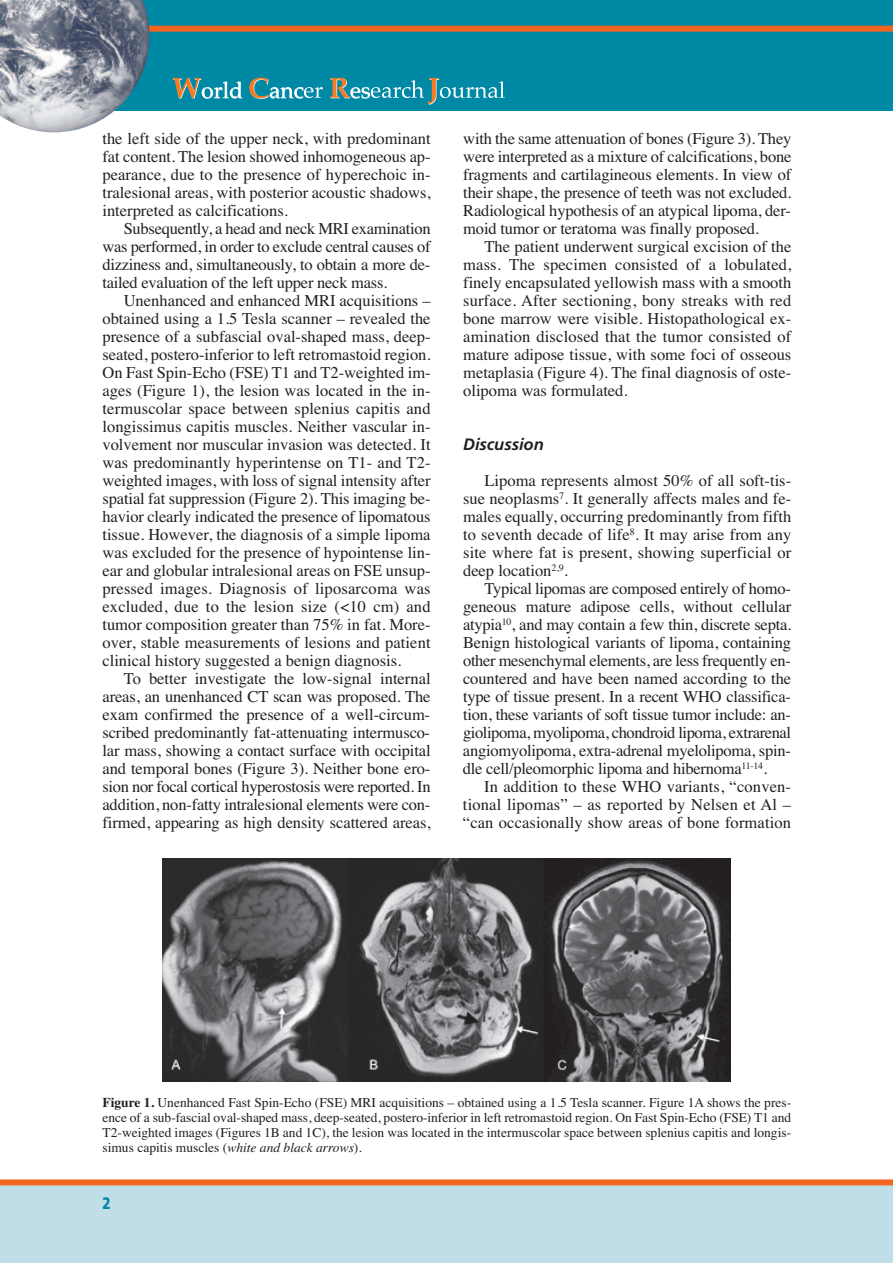
<style>
.page{position:relative;width:893px;height:1263px;background:#fff}
.page>*{position:absolute;margin:0;border:0;box-sizing:border-box;transform-origin:0 0}
.t1{font:16.5px/18px "Times";color:#231f20;text-align:justify}
.t2{font:italic 700 16.5px "Frutiger";color:#231f20}
.t3{font:900 16.5px "Frutiger";color:#0089a5;scale:.82 1}
.t4{font:13.5px/15px "Times";color:#231f20;text-align:justify}
.s1{font-weight:700}
.s2{font-style:italic}
</style>
<div class="page">
<div style="left:0;top:1180px;width:893px;height:83px;background:#c0dee8"></div>
<div style="left:0;top:0;width:893px;height:111px;background:#0089a5"></div>
<svg style="left:173px;top:78px;width:70px;height:21px"></svg>
<svg style="left:249px;top:78px;width:74px;height:21px"></svg>
<svg style="left:330px;top:78px;width:175px;height:27px"></svg>
<div style="left:0;top:26px;width:893px;height:6px;background:#f36621"></div>
<div style="left:0;top:1179px;width:893px;height:6px;background:#f36621"></div>
<img style="left:0;top:0;width:150px;height:132px">
<img style="left:163px;top:858px;width:567px;height:223px">
<p class="t1" style="left:102px;top:129px;width:330px">the left side of the upper neck, with predominant fat content. The lesion showed inhomogeneous ap&shy;pearance, due to the presence of hyperechoic in&shy;tralesional areas, with posterior acoustic shadows, interpreted as calcifications.</p>
<p class="t1" style="left:102px;top:219px;width:330px;text-indent:21px">Subsequently, a head and neck MRI examination was performed, in order to exclude central causes of dizziness and, simultaneously, to obtain a more de&shy;tailed evaluation of the left upper neck mass.</p>
<p class="t1" style="left:102px;top:291px;width:330px;text-indent:21px">Unenhanced and enhanced MRI acquisitions – obtained using a 1.5 Tesla scanner – revealed the presence of a subfascial oval-shaped mass, deep&shy;seated, postero-inferior to left retromastoid region.<br>On Fast Spin-Echo (FSE) T1 and T2-weighted im&shy;ages (Figure 1), the lesion was located in the in&shy;termuscolar space between splenius capitis and longissimus capitis muscles. Neither vascular in&shy;volvement nor muscular invasion was detected. It was predominantly hyperintense on T1- and T2- weighted images, with loss of signal intensity after spatial fat suppression (Figure 2). This imaging be&shy;havior clearly indicated the presence of lipomatous tissue. However, the diagnosis of a simple lipoma was excluded for the presence of hypointense lin&shy;ear and globular intralesional areas on FSE unsup&shy;pressed images. Diagnosis of liposarcoma was excluded, due to the lesion size (&lt;10 cm) and tumor composition greater than 75% in fat. More&shy;over, stable measurements of lesions and patient clinical history suggested a benign diagnosis.</p>
<p class="t1" style="left:102px;top:669px;width:330px;text-indent:21px">To better investigate the low-signal internal areas, an unenhanced CT scan was proposed. The exam confirmed the presence of a well-circum&shy;scribed predominantly fat-attenuating intermusco&shy;lar mass, showing a contact surface with occipital and temporal bones (Figure 3). Neither bone ero&shy;sion nor focal cortical hyperostosis were reported. In addition, non-fatty intralesional elements were con&shy;firmed, appearing as high density scattered areas,</p>
<p class="t1" style="left:463px;top:129px;width:330px">with the same attenuation of bones (Figure 3). They were interpreted as a mixture of calcifications, bone fragments and cartilagineous elements. In view of their shape, the presence of teeth was not excluded.<br>Radiological hypothesis of an atypical lipoma, der&shy;moid tumor or teratoma was finally proposed.</p>
<p class="t1" style="left:463px;top:237px;width:330px;text-indent:21px">The patient underwent surgical excision of the mass. The specimen consisted of a lobulated, finely encapsulated yellowish mass with a smooth surface. After sectioning, bony streaks with red bone marrow were visible. Histopathological ex&shy;amination disclosed that the tumor consisted of mature adipose tissue, with some foci of osseous metaplasia (Figure 4). The final diagnosis of oste&shy;olipoma was formulated.</p>
<p class="t2" style="left:463px;top:437px;width:82px">Discussion</p>
<p class="t1" style="left:463px;top:471px;width:330px;text-indent:21px">Lipoma represents almost 50% of all soft-tis&shy;sue neoplasms<sup>7</sup>. It generally affects males and fe&shy;males equally, occurring predominantly from fifth to seventh decade of life<sup>8</sup>. It may arise from any site where fat is present, showing superficial or deep location<sup>2,9</sup>.</p>
<p class="t1" style="left:463px;top:579px;width:330px;text-indent:21px">Typical lipomas are composed entirely of homo&shy;geneous mature adipose cells, without cellular atypia<sup>10</sup>, and may contain a few thin, discrete septa.<br>Benign histological variants of lipoma, containing other mesenchymal elements, are less frequently en&shy;countered and have been named according to the type of tissue present. In a recent WHO classifica&shy;tion, these variants of soft tissue tumor include: an&shy;giolipoma, myolipoma, chondroid lipoma, extrarenal angiomyolipoma, extra-adrenal myelolipoma, spin&shy;dle cell/pleomorphic lipoma and hibernoma<sup>11-14</sup>.</p>
<p class="t1" style="left:463px;top:777px;width:330px;text-indent:21px">In addition to these WHO variants, “conven&shy;tional lipomas” – as reported by Nelsen et Al – “can occasionally show areas of bone formation</p>
<p class="t4" style="left:102px;top:1095px;width:690px"><span class="s1">Figure 1.</span> Unenhanced Fast Spin-Echo (FSE) MRI acquisitions – obtained using a 1.5 Tesla scanner. Figure 1A shows the pres&shy;ence of a sub-fascial oval-shaped mass, deep-seated, postero-inferior in left retromastoid region. On Fast Spin-Echo (FSE) T1 and T2-weighted images (Figures 1B and 1C), the lesion was located in the intermuscolar space between splenius capitis and longis&shy;simus capitis muscles (<span class="s2">white and black arrows</span>).</p>
<p class="t3" style="left:102px;top:1197px;width:12px">2</p>
</div>
